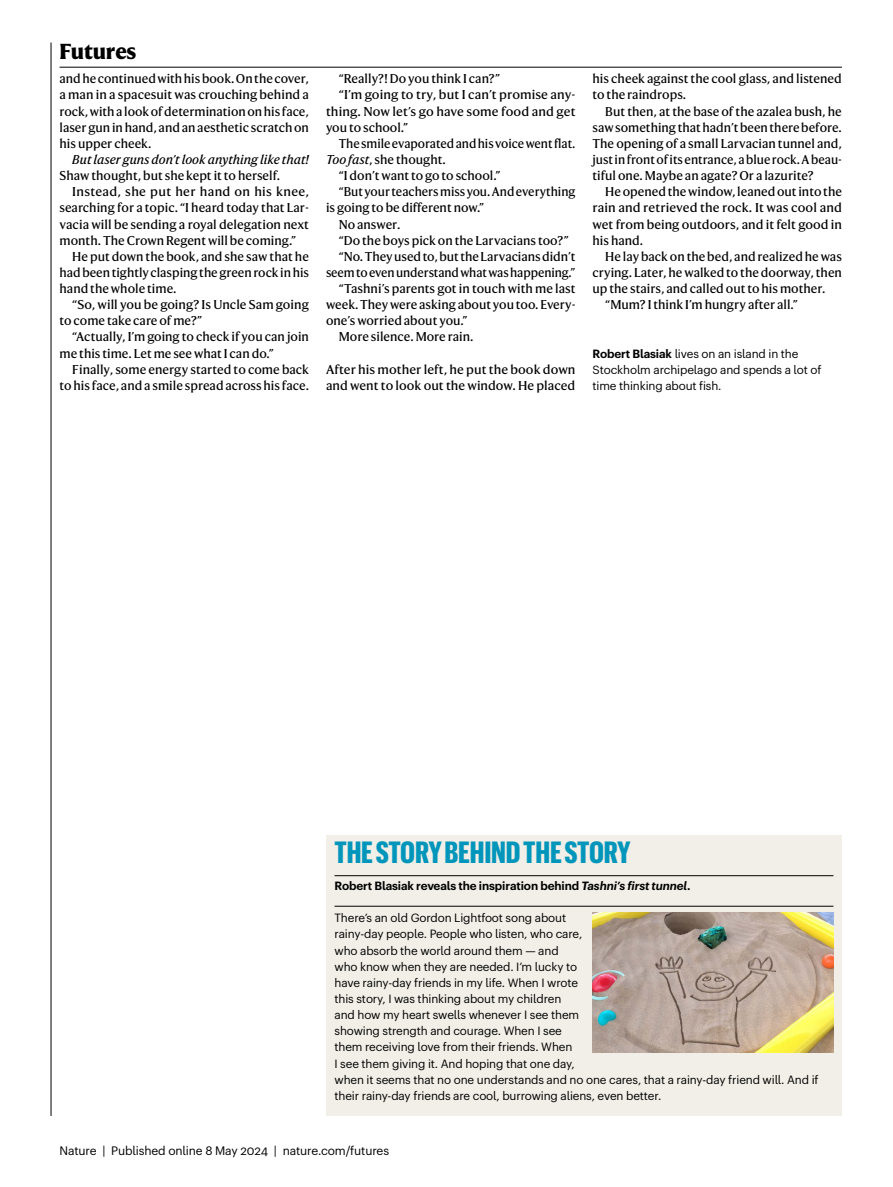
<style>
.page{position:relative;width:893px;height:1187px;background:#fff}
.page>*{position:absolute;margin:0;border:0;box-sizing:border-box;transform-origin:0 0}
.t1{font:700 30px "Graphik X Cond";letter-spacing:-.005em;color:#0095bb}
.t2{font:800 21px "Harding";letter-spacing:-.01em;color:#000}
.t3{font:12.3px/16.2px "Harding Text";color:#000;text-align:justify}
.t4{font:italic 12.3px "Harding Text";color:#000}
.t5{font:12.3px "Harding Text";letter-spacing:.025em;color:#000}
.t6{font:12px "Graphik Naturel";letter-spacing:-.01em;color:#000}
.t7{font:11.7px/16px "Graphik Naturel";letter-spacing:-.01em;color:#000}
.t8{font:600 11.7px "Graphik Naturel";letter-spacing:-.01em;color:#000}
.s1{font-style:italic}
.s2{font-weight:600}
</style>
<div class="page">
<div style="left:326px;top:835px;width:516px;height:280px;background:#f1efe7"></div>
<hr style="left:334px;top:875px;width:499px;height:1px;background:#000">
<hr style="left:334px;top:905px;width:499px;height:1px;background:#000">
<img style="left:592px;top:912px;width:241px;height:140px">
<hr style="left:51px;top:43px;width:1px;height:1072px;background:#000">
<hr style="left:60px;top:67px;width:782px;height:1px;background:#000">
<h2 class="t2" style="left:60px;top:39px;width:78px">Futures</h2>
<p class="t3" style="left:60px;top:71px;width:251px">and he continued with his book. On the cover, a man in a spacesuit was crouching behind a rock, with a look of determination on his face, laser gun in hand, and an aesthetic scratch on his upper cheek.</p>
<p class="t4" style="left:72px;top:152px;width:238px">But laser guns don’t look anything like that!</p>
<p class="t3" style="left:60px;top:168px;width:222px">Shaw thought, but she kept it to herself.</p>
<p class="t5" style="left:72px;top:184px;width:238px">Instead, she put her hand on his knee,</p>
<p class="t3" style="left:60px;top:200px;width:251px">searching for a topic. “I heard today that Lar-</p>
<p class="t3" style="left:60px;top:216px;width:251px">vacia will be sending a royal delegation next</p>
<p class="t3" style="left:60px;top:232px;width:238px">month. The Crown Regent will be coming.”</p>
<p class="t3" style="left:72px;top:248px;width:238px">He put down the book, and she saw that he</p>
<p class="t3" style="left:60px;top:264px;width:251px">had been tightly clasping the green rock in his</p>
<p class="t3" style="left:60px;top:281px;width:119px">hand the whole time.</p>
<p class="t3" style="left:72px;top:297px;width:238px">“So, will you be going? Is Uncle Sam going</p>
<p class="t3" style="left:60px;top:313px;width:144px">to come take care of me?”</p>
<p class="t3" style="left:72px;top:329px;width:238px">“Actually, I’m going to check if you can join</p>
<p class="t3" style="left:60px;top:345px;width:216px">me this time. Let me see what I can do.”</p>
<p class="t3" style="left:72px;top:361px;width:238px">Finally, some energy started to come back</p>
<p class="t3" style="left:60px;top:377px;width:251px">to his face, and a smile spread across his face.</p>
<p class="t3" style="left:339px;top:71px;width:163px">“Really?! Do you think I can?”</p>
<p class="t3" style="left:339px;top:87px;width:238px">“I’m going to try, but I can’t promise any-</p>
<p class="t3" style="left:326px;top:103px;width:251px">thing. Now let’s go have some food and get</p>
<p class="t3" style="left:326px;top:119px;width:83px">you to school.”</p>
<p class="t3" style="left:339px;top:135px;width:238px">The smile evaporated and his voice went flat.</p>
<p class="t3" style="left:326px;top:152px;width:121px"><span class="s1">Too fast</span>, she thought.</p>
<p class="t3" style="left:339px;top:168px;width:163px">“I don’t want to go to school.”</p>
<p class="t3" style="left:339px;top:184px;width:238px">“But your teachers miss you. And everything</p>
<p class="t3" style="left:326px;top:200px;width:160px">is going to be different now.”</p>
<p class="t3" style="left:339px;top:216px;width:63px">No answer.</p>
<p class="t3" style="left:339px;top:232px;width:231px">“Do the boys pick on the Larvacians too?”</p>
<p class="t3" style="left:339px;top:248px;width:238px">“No. They used to, but the Larvacians didn’t</p>
<p class="t3" style="left:326px;top:264px;width:251px">seem to even understand what was happening.”</p>
<p class="t3" style="left:339px;top:281px;width:238px">“Tashni’s parents got in touch with me last</p>
<p class="t3" style="left:326px;top:297px;width:251px">week. They were asking about you too. Every-</p>
<p class="t3" style="left:326px;top:313px;width:143px">one’s worried about you.”</p>
<p class="t3" style="left:339px;top:329px;width:136px">More silence. More rain.</p>
<p class="t3" style="left:326px;top:361px;width:251px">After his mother left, he put the book down and went to look out the window. He placed</p>
<p class="t3" style="left:592px;top:71px;width:251px">his cheek against the cool glass, and listened to the raindrops.</p>
<p class="t3" style="left:592px;top:103px;width:251px;text-indent:13px">But then, at the base of the azalea bush, he saw something that hadn’t been there before.<br>The opening of a small Larvacian tunnel and, just in front of its entrance, a blue rock. A beau&shy;tiful one. Maybe an agate? Or a lazurite?</p>
<p class="t3" style="left:592px;top:184px;width:251px;text-indent:13px">He opened the window, leaned out into the rain and retrieved the rock. It was cool and wet from being outdoors, and it felt good in his hand.</p>
<p class="t3" style="left:605px;top:248px;width:238px">He lay back on the bed, and realized he was</p>
<p class="t3" style="left:592px;top:264px;width:251px">crying. Later, he walked to the doorway, then</p>
<p class="t3" style="left:592px;top:281px;width:235px">up the stairs, and called out to his mother.</p>
<p class="t3" style="left:605px;top:297px;width:194px">“Mum? I think I’m hungry after all.”</p>
<p class="t7" style="left:592px;top:344px;width:231px"><span class="s2">Robert Blasiak</span> lives on an island in the<br>Stockholm archipelago and spends a lot of time thinking about fish.</p>
<h1 class="t1" style="left:335px;top:831px;width:298px">THE STORY BEHIND THE STORY</h1>
<p class="t8" style="left:334px;top:876px;width:357px">Robert Blasiak reveals the inspiration behind <span class="s1">Tashni’s first tunnel</span>.</p>
<p class="t7" style="left:334px;top:909px;width:486px">There’s an old Gordon Lightfoot song about<br>rainy-day people. People who listen, who care,<br>who absorb the world around them — and<br>who know when they are needed. I’m lucky to<br>have rainy-day friends in my life. When I wrote<br>this story, I was thinking about my children<br>and how my heart swells whenever I see them<br>showing strength and courage. When I see<br>them receiving love from their friends. When<br>I see them giving it. And hoping that one day,<br>when it seems that no one understands and no one cares, that a rainy-day friend will. And if their rainy-day friends are cool, burrowing aliens, even better.</p>
<p class="t6" style="left:60px;top:1141px;width:331px">Nature | Published online 8 May 2024 | nature.com/futures</p>
</div>
